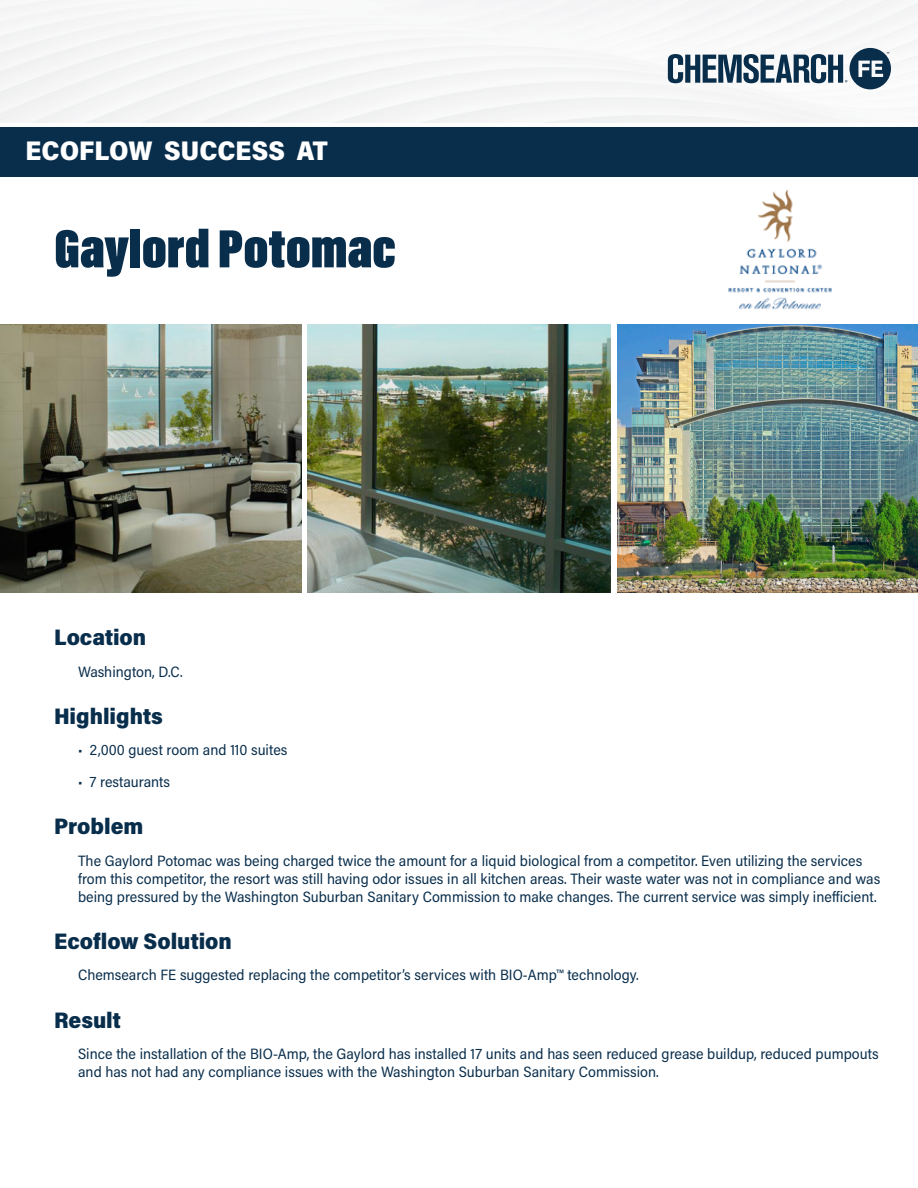
<style>
.page{position:relative;width:918px;height:1188px;background:#fff}
.page>*{position:absolute;margin:0;border:0;box-sizing:border-box;transform-origin:0 0}
.t1{font:900 55.5px "Acumin Pro Extra Cond";letter-spacing:-.005em;color:#092e4c;scale:1.1 1}
.t2{font:900 27px "Acumin Pro Semi Cond";color:#fff}
.t3{font:900 22.5px "Acumin Pro Semi Cond";color:#092e4c}
.t4{font:15px/18px "Acumin Pro Semi Cond";color:#092e4c}
</style>
<div class="page">
<div style="left:0;top:128px;width:918px;height:49px;background:#092e4c"></div>
<img style="left:0;top:324px;width:301px;height:268px">
<img style="left:308px;top:324px;width:302px;height:268px">
<svg style="left:668px;top:48px;width:223px;height:41px"></svg>
<img style="left:617px;top:324px;width:301px;height:268px">
<img style="left:728px;top:189px;width:104px;height:121px">
<p class="t2" style="left:26px;top:131px;width:304px">ECOFLOW SUCCESS AT</p>
<p class="t1" style="left:54px;top:215px;width:312px">Gaylord Potomac</p>
<p class="t3" style="left:54px;top:621px;width:94px">Location</p>
<p class="t4" style="left:78px;top:662px;width:106px">Washington, D.C.</p>
<p class="t3" style="left:54px;top:700px;width:110px">Highlights</p>
<p class="t4" style="left:78px;top:740px;width:211px">• 2,000 guest room and 110 suites</p>
<p class="t4" style="left:78px;top:772px;width:94px">• 7 restaurants</p>
<p class="t3" style="left:54px;top:810px;width:91px">Problem</p>
<p class="t4" style="left:78px;top:851px;width:804px">The Gaylord Potomac was being charged twice the amount for a liquid biological from a competitor. Even utilizing the services from this competitor, the resort was still having odor issues in all kitchen areas. Their waste water was not in compliance and was being pressured by the Washington Suburban Sanitary Commission to make changes. The current service was simply inefficient.</p>
<p class="t3" style="left:54px;top:925px;width:179px">Ecoflow Solution</p>
<p class="t4" style="left:78px;top:965px;width:562px">Chemsearch FE suggested replacing the competitor’s services with BIO-Amp™ technology.</p>
<p class="t3" style="left:54px;top:1004px;width:68px">Result</p>
<p class="t4" style="left:78px;top:1044px;width:802px">Since the installation of the BIO-Amp, the Gaylord has installed 17 units and has seen reduced grease buildup, reduced pumpouts and has not had any compliance issues with the Washington Suburban Sanitary Commission.</p>
</div>
